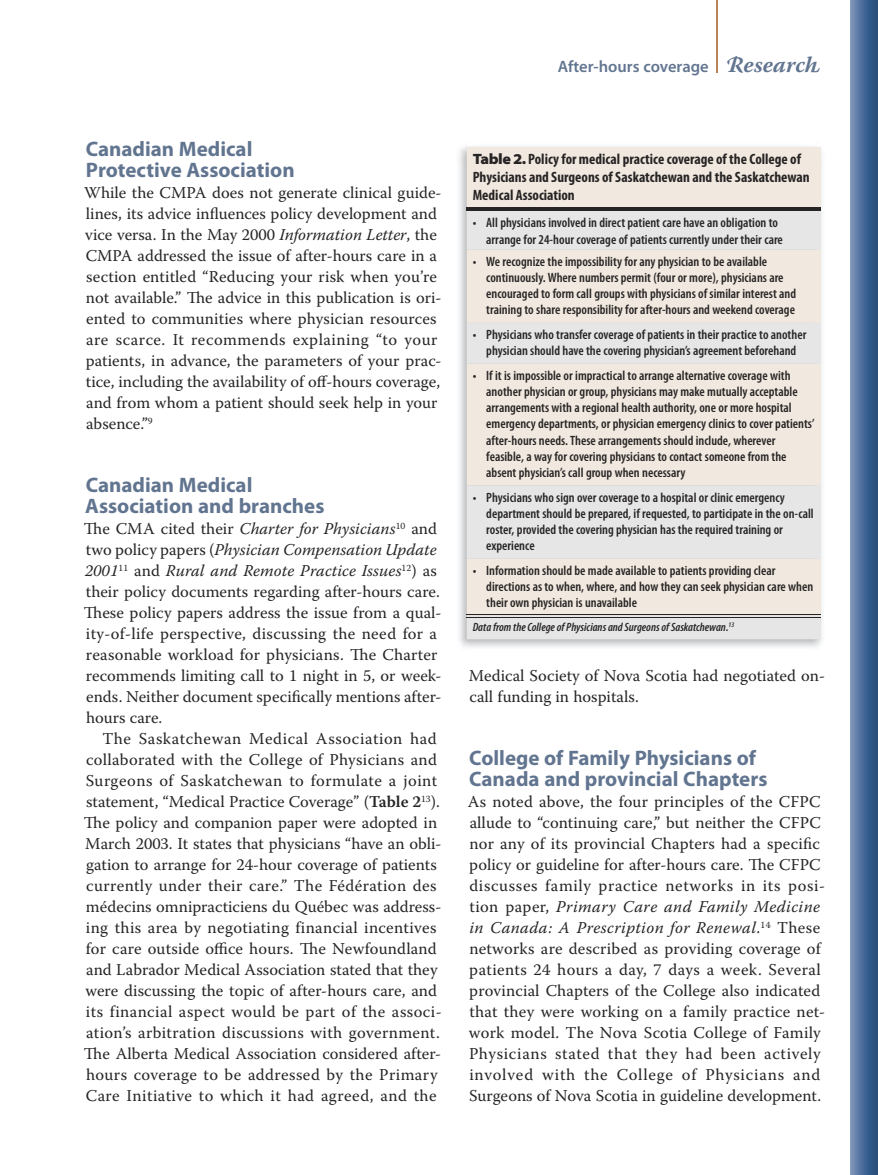
<style>
.page{position:relative;width:878px;height:1175px;background:#fff}
.page>*{position:absolute;margin:0;border:0;box-sizing:border-box;transform-origin:0 0}
.t1{font:700 21px/21px "Myriad Pro";color:#627590}
.t2{font:16.5px/21px "Warnock Pro";letter-spacing:.01em;color:#272425}
.t3{font:600 16.5px "Myriad Pro";color:#627590}
.t4{font:700 condensed 15px/18px "Myriad Pro";color:#272425}
.t5{font:600 condensed 13.5px/16.2px "Myriad Pro";color:#272425}
.t6{font:italic 600 condensed 12px "Myriad Pro";color:#272425}
.s1{font-style:italic}
.s2{font-weight:600}
.s3{font-family:"Warnock Pro";font-weight:700;font-style:italic;font-size:22.5px}
.s4{font-weight:900;font-stretch:semi-expanded}
</style>
<div class="page">
<div style="left:850px;top:0;width:28px;height:1174px;background:linear-gradient(to right,#7890b9,#1e4978)"></div>
<hr style="left:716px;top:0;width:1px;height:72px;background:#b98257">
<img style="left:459px;top:146px;width:363px;height:501px">
<div style="left:466px;top:147px;width:355px;height:60px;background:#f1e9df"></div>
<svg style="left:466px;top:210px;width:355px;height:429px;background:#ebe7e1"></svg>
<hr style="left:466px;top:614px;width:354px;height:1px;background:#272425">
<hr style="left:466px;top:617px;width:354px;height:1px;background:#272425">
<hr style="left:466px;top:207px;width:355px;height:3px;background:#272425">
<p class="t1" style="left:86px;top:139px;width:210px">Canadian Medical<br>Protective Association</p>
<p class="t2" style="left:84px;top:182px;width:359px">While the CMPA does not generate clinical guide&shy;lines, its advice influences policy development and vice versa. In the May 2000 <span class="s1">Information Letter</span>, the CMPA addressed the issue of after-hours care in a section entitled “Reducing your risk when you’re not available.” The advice in this publication is ori&shy;ented to communities where physician resources are scarce. It recommends explaining “to your patients, in advance, the parameters of your prac&shy;tice, including the availability of off-hours coverage, and from whom a patient should seek help in your absence.”<sup>9</sup></p>
<p class="t1" style="left:85px;top:475px;width:241px">Canadian Medical<br>Association and branches</p>
<p class="t2" style="left:84px;top:518px;width:359px">The CMA cited their <span class="s1">Charter for Physicians</span><sup>10</sup> and two policy papers (<span class="s1">Physician Compensation Update 2001</span><sup>11</sup> and <span class="s1">Rural and Remote Practice Issues</span><sup>12</sup>) as their policy documents regarding after-hours care.<br>These policy papers address the issue from a qual&shy;ity-of-life perspective, discussing the need for a reasonable workload for physicians. The Charter recommends limiting call to 1 night in 5, or week&shy;ends. Neither document specifically mentions after&shy;hours care.</p>
<p class="t2" style="left:84px;top:728px;width:359px;text-indent:19px">The Saskatchewan Medical Association had collaborated with the College of Physicians and Surgeons of Saskatchewan to formulate a joint statement, “Medical Practice Coverage” (<span class="s2">Table 2</span><sup>13</sup>).<br>The policy and companion paper were adopted in March 2003. It states that physicians “have an obli&shy;gation to arrange for 24-hour coverage of patients currently under their care.” The Fédération des médecins omnipracticiens du Québec was address&shy;ing this area by negotiating financial incentives for care outside office hours. The Newfoundland and Labrador Medical Association stated that they were discussing the topic of after-hours care, and its financial aspect would be part of the associ&shy;ation’s arbitration discussions with government.<br>The Alberta Medical Association considered after&shy;hours coverage to be addressed by the Primary Care Initiative to which it had agreed, and the</p>
<p class="t3" style="left:557px;top:57px;width:265px">After-hours coverage <span class="s3">Research</span></p>
<p class="t4" style="left:472px;top:150px;width:338px"><span class="s4">Table 2.</span> Policy for medical practice coverage of the College of<br>Physicians and Surgeons of Saskatchewan and the Saskatchewan<br>Medical Association</p>
<p class="t5" style="left:486px;top:215px;width:298px;text-indent:-14px">• All physicians involved in direct patient care have an obligation to arrange for 24-hour coverage of patients currently under their care</p>
<p class="t5" style="left:486px;top:253px;width:311px;text-indent:-14px">• We recognize the impossibility for any physician to be available continuously. Where numbers permit (four or more), physicians are encouraged to form call groups with physicians of similar interest and training to share responsibility for after-hours and weekend coverage</p>
<p class="t5" style="left:472px;top:327px;width:335px;text-align:center">• Physicians who transfer coverage of patients in their practice to another physician should have the covering physician’s agreement beforehand</p>
<p class="t5" style="left:486px;top:367px;width:330px;text-indent:-14px">• If it is impossible or impractical to arrange alternative coverage with another physician or group, physicians may make mutually acceptable arrangements with a regional health authority, one or more hospital emergency departments, or physician emergency clinics to cover patients’ after-hours needs. These arrangements should include, wherever feasible, a way for covering physicians to contact someone from the absent physician’s call group when necessary</p>
<p class="t5" style="left:486px;top:489px;width:329px;text-indent:-14px">• Physicians who sign over coverage to a hospital or clinic emergency department should be prepared, if requested, to participate in the on-call roster, provided the covering physician has the required training or experience</p>
<p class="t5" style="left:486px;top:562px;width:328px;text-indent:-14px">• Information should be made available to patients providing clear directions as to when, where, and how they can seek physician care when their own physician is unavailable</p>
<p class="t6" style="left:472px;top:620px;width:263px">Data from the College of Physicians and Surgeons of Saskatchewan.<sup>13</sup></p>
<p class="t2" style="left:468px;top:665px;width:358px">Medical Society of Nova Scotia had negotiated on&shy;call funding in hospitals.</p>
<p class="t1" style="left:469px;top:748px;width:300px">College of Family Physicians of<br>Canada and provincial Chapters</p>
<p class="t2" style="left:467px;top:791px;width:359px">As noted above, the four principles of the CFPC allude to “continuing care,” but neither the CFPC nor any of its provincial Chapters had a specific policy or guideline for after-hours care. The CFPC discusses family practice networks in its posi&shy;tion paper, <span class="s1">Primary Care and Family Medicine in Canada: A Prescription for Renewal</span>.<sup>14</sup> These networks are described as providing coverage of patients 24 hours a day, 7 days a week. Several provincial Chapters of the College also indicated that they were working on a family practice net&shy;work model. The Nova Scotia College of Family Physicians stated that they had been actively involved with the College of Physicians and Surgeons of Nova Scotia in guideline development.</p>
</div>
